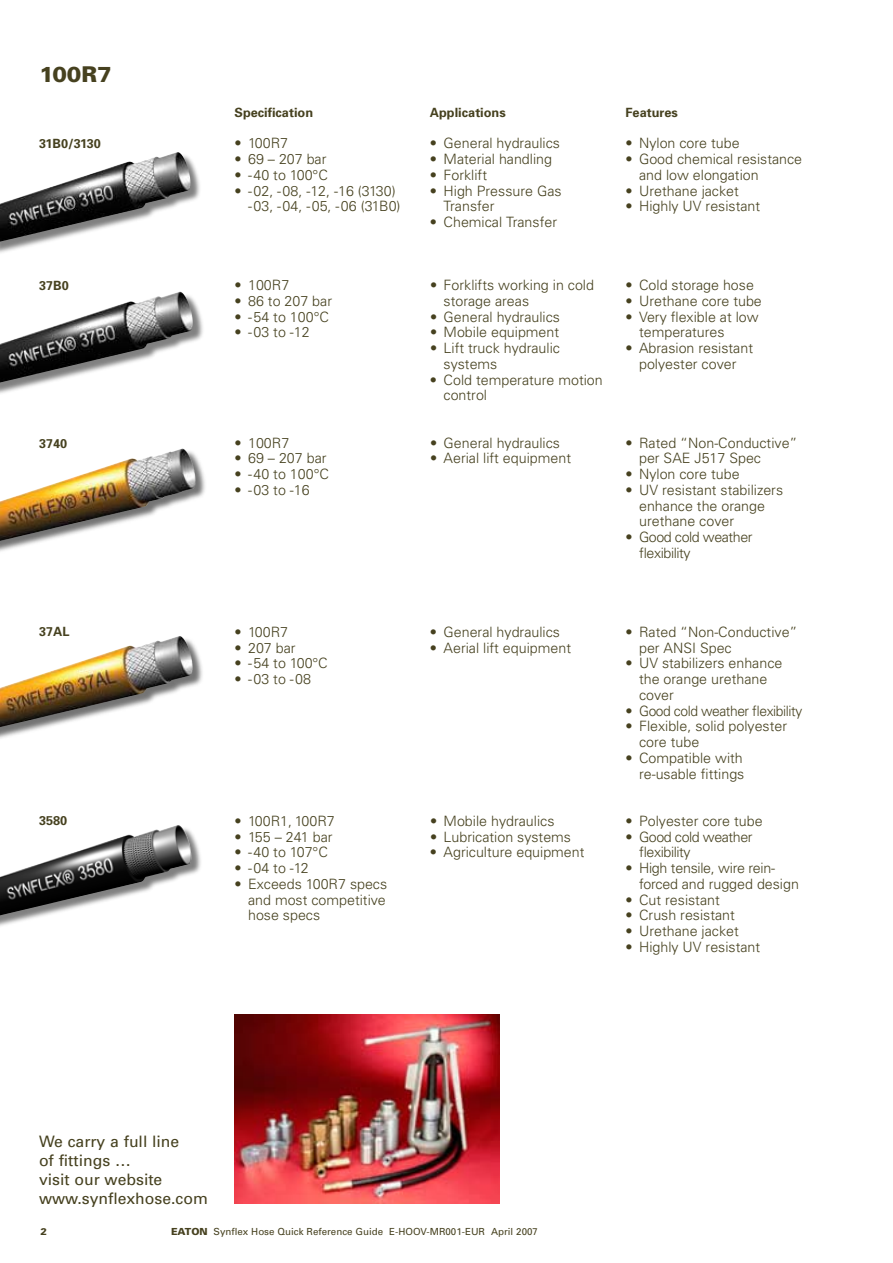
<style>
.page{position:relative;width:893px;height:1263px;background:#fff}
.page>*{position:absolute;margin:0;border:0;box-sizing:border-box;transform-origin:0 0}
.t1{font:900 21.75px "Univers";color:#46411f}
.t2{font:15.75px/18.8px "Univers";color:#46411f}
.t3{font:300 14.25px/15.8px "Univers";color:#46411f}
.t4{font:300 14.25px/15.8px "Univers";letter-spacing:-.03em;color:#46411f}
.t5{font:300 14.25px/15.8px "Univers";letter-spacing:-.02em;color:#46411f}
.t6{font:700 12.75px "Univers";color:#46411f}
.t7{font:700 12.75px "Univers";letter-spacing:-.025em;color:#46411f}
.t8{font:9.75px "Univers";color:#46411f}
.t9{font:900 9.75px "Univers";color:#46411f}
.s1{font-weight:900}
</style>
<div class="page">
<div style="left:0;top:636px;width:204px;height:105px;background:#000;opacity:.55"></div>
<img style="left:11px;top:675px;width:180px;height:49px">
<div style="left:0;top:449px;width:208px;height:106px;background:#000;opacity:.55"></div>
<img style="left:0;top:491px;width:182px;height:51px">
<div style="left:0;top:153px;width:203px;height:102px;background:#000;opacity:.5"></div>
<img style="left:0;top:197px;width:168px;height:47px">
<div style="left:0;top:292px;width:205px;height:105px;background:#000;opacity:.5"></div>
<img style="left:161px;top:291px;width:31px;height:26px">
<img style="left:234px;top:1015px;width:265px;height:189px">
<div style="left:0;top:826px;width:204px;height:104px;background:#000;opacity:.5"></div>
<img style="left:160px;top:825px;width:31px;height:24px">
<h1 class="t1" style="left:39px;top:60px;width:74px">100R7</h1>
<p class="t7" style="left:39px;top:136px;width:63px">31B0/3130</p>
<p class="t6" style="left:234px;top:104px;width:80px">Specification</p>
<p class="t6" style="left:430px;top:104px;width:77px">Applications</p>
<p class="t6" style="left:625px;top:104px;width:54px">Features</p>
<p class="t3" style="left:234px;top:135px;width:55px">• 100R7</p>
<p class="t3" style="left:234px;top:151px;width:94px">• 69 – 207 bar</p>
<p class="t3" style="left:234px;top:167px;width:95px">• -40 to 100°C</p>
<p class="t3" style="left:248px;top:182px;width:154px;text-indent:-14px">• -02, -08, -12, -16 (3130) -03, -04, -05, -06 (31B0)</p>
<p class="t3" style="left:430px;top:135px;width:132px">• General hydraulics</p>
<p class="t3" style="left:430px;top:151px;width:124px">• Material handling</p>
<p class="t3" style="left:430px;top:167px;width:59px">• Forklift</p>
<p class="t3" style="left:444px;top:182px;width:119px;text-indent:-14px">• High Pressure Gas<br>Transfer</p>
<p class="t3" style="left:430px;top:214px;width:129px">• Chemical Transfer</p>
<p class="t3" style="left:625px;top:135px;width:116px">• Nylon core tube</p>
<p class="t3" style="left:639px;top:151px;width:165px;text-indent:-14px">• Good chemical resistance and low elongation</p>
<p class="t3" style="left:625px;top:182px;width:115px">• Urethane jacket</p>
<p class="t3" style="left:625px;top:198px;width:136px">• Highly UV resistant</p>
<p class="t6" style="left:39px;top:277px;width:31px">37B0</p>
<p class="t3" style="left:234px;top:277px;width:56px">• 100R7</p>
<p class="t3" style="left:234px;top:293px;width:99px">• 86 to 207 bar</p>
<p class="t3" style="left:234px;top:308px;width:96px">• -54 to 100°C</p>
<p class="t3" style="left:234px;top:324px;width:77px">• -03 to -12</p>
<p class="t3" style="left:444px;top:277px;width:152px;text-indent:-14px">• Forklifts working in cold storage areas</p>
<p class="t3" style="left:430px;top:308px;width:132px">• General hydraulics</p>
<p class="t3" style="left:430px;top:324px;width:131px">• Mobile equipment</p>
<p class="t3" style="left:444px;top:340px;width:118px;text-indent:-14px">• Lift truck hydraulic systems</p>
<p class="t3" style="left:444px;top:371px;width:161px;text-indent:-14px">• Cold temperature motion control</p>
<p class="t3" style="left:625px;top:277px;width:130px">• Cold storage hose</p>
<p class="t3" style="left:625px;top:293px;width:138px">• Urethane core tube</p>
<p class="t3" style="left:639px;top:308px;width:121px;text-indent:-14px">• Very flexible at low temperatures</p>
<p class="t3" style="left:625px;top:340px;width:129px;text-align:center">• Abrasion resistant polyester cover</p>
<p class="t6" style="left:39px;top:435px;width:30px">3740</p>
<p class="t3" style="left:234px;top:434px;width:56px">• 100R7</p>
<p class="t3" style="left:234px;top:450px;width:94px">• 69 – 207 bar</p>
<p class="t3" style="left:234px;top:466px;width:96px">• -40 to 100°C</p>
<p class="t3" style="left:234px;top:482px;width:77px">• -03 to -16</p>
<p class="t3" style="left:430px;top:434px;width:132px">• General hydraulics</p>
<p class="t3" style="left:430px;top:450px;width:143px">• Aerial lift equipment</p>
<p class="t3" style="left:639px;top:434px;width:160px;text-indent:-14px">• Rated “Non-Conductive” per SAE J517 Spec</p>
<p class="t3" style="left:625px;top:466px;width:116px">• Nylon core tube</p>
<p class="t3" style="left:639px;top:482px;width:146px;text-indent:-14px">• UV resistant stabilizers enhance the orange urethane cover</p>
<p class="t4" style="left:639px;top:529px;width:115px;text-indent:-14px">• Good cold weather flexibility</p>
<p class="t6" style="left:39px;top:624px;width:32px">37AL</p>
<p class="t3" style="left:234px;top:623px;width:55px">• 100R7</p>
<p class="t3" style="left:234px;top:639px;width:63px">• 207 bar</p>
<p class="t3" style="left:234px;top:655px;width:95px">• -54 to 100°C</p>
<p class="t3" style="left:234px;top:671px;width:78px">• -03 to -08</p>
<p class="t3" style="left:430px;top:623px;width:132px">• General hydraulics</p>
<p class="t3" style="left:430px;top:639px;width:143px">• Aerial lift equipment</p>
<p class="t3" style="left:639px;top:623px;width:160px;text-indent:-14px">• Rated “Non-Conductive” per ANSI Spec</p>
<p class="t3" style="left:639px;top:655px;width:145px;text-indent:-14px">• UV stabilizers enhance the orange urethane cover</p>
<p class="t4" style="left:625px;top:702px;width:178px">• Good cold weather flexibility</p>
<p class="t3" style="left:639px;top:718px;width:150px;text-indent:-14px">• Flexible, solid polyester core tube</p>
<p class="t3" style="left:625px;top:749px;width:120px;text-align:right">• Compatible with re-usable fittings</p>
<p class="t6" style="left:39px;top:813px;width:30px">3580</p>
<p class="t3" style="left:234px;top:812px;width:102px">• 100R1, 100R7</p>
<p class="t3" style="left:234px;top:828px;width:100px">• 155 – 241 bar</p>
<p class="t3" style="left:234px;top:844px;width:95px">• -40 to 107°C</p>
<p class="t3" style="left:234px;top:860px;width:76px">• -04 to -12</p>
<p class="t3" style="left:248px;top:875px;width:141px;text-align:justify;text-indent:-14px">• Exceeds 100R7 specs and most competitive hose specs</p>
<p class="t3" style="left:430px;top:812px;width:126px">• Mobile hydraulics</p>
<p class="t3" style="left:430px;top:828px;width:143px">• Lubrication systems</p>
<p class="t3" style="left:430px;top:844px;width:156px">• Agriculture equipment</p>
<p class="t3" style="left:625px;top:812px;width:139px">• Polyester core tube</p>
<p class="t4" style="left:639px;top:828px;width:115px;text-indent:-14px">• Good cold weather flexibility</p>
<p class="t5" style="left:639px;top:860px;width:161px;text-indent:-14px">• High tensile, wire rein&shy;forced and rugged design</p>
<p class="t3" style="left:625px;top:891px;width:96px">• Cut resistant</p>
<p class="t3" style="left:625px;top:907px;width:111px">• Crush resistant</p>
<p class="t3" style="left:625px;top:923px;width:115px">• Urethane jacket</p>
<p class="t3" style="left:625px;top:938px;width:136px">• Highly UV resistant</p>
<p class="t2" style="left:39px;top:1132px;width:170px">We carry a full line<br>of fittings …<br>visit our website www.synflexhose.com</p>
<p class="t9" style="left:40px;top:1225px;width:8px">2</p>
<p class="t8" style="left:171px;top:1225px;width:368px"><span class="s1">EATON</span> Synflex Hose Quick Reference Guide E-HOOV-MR001-EUR April 2007</p>
</div>
